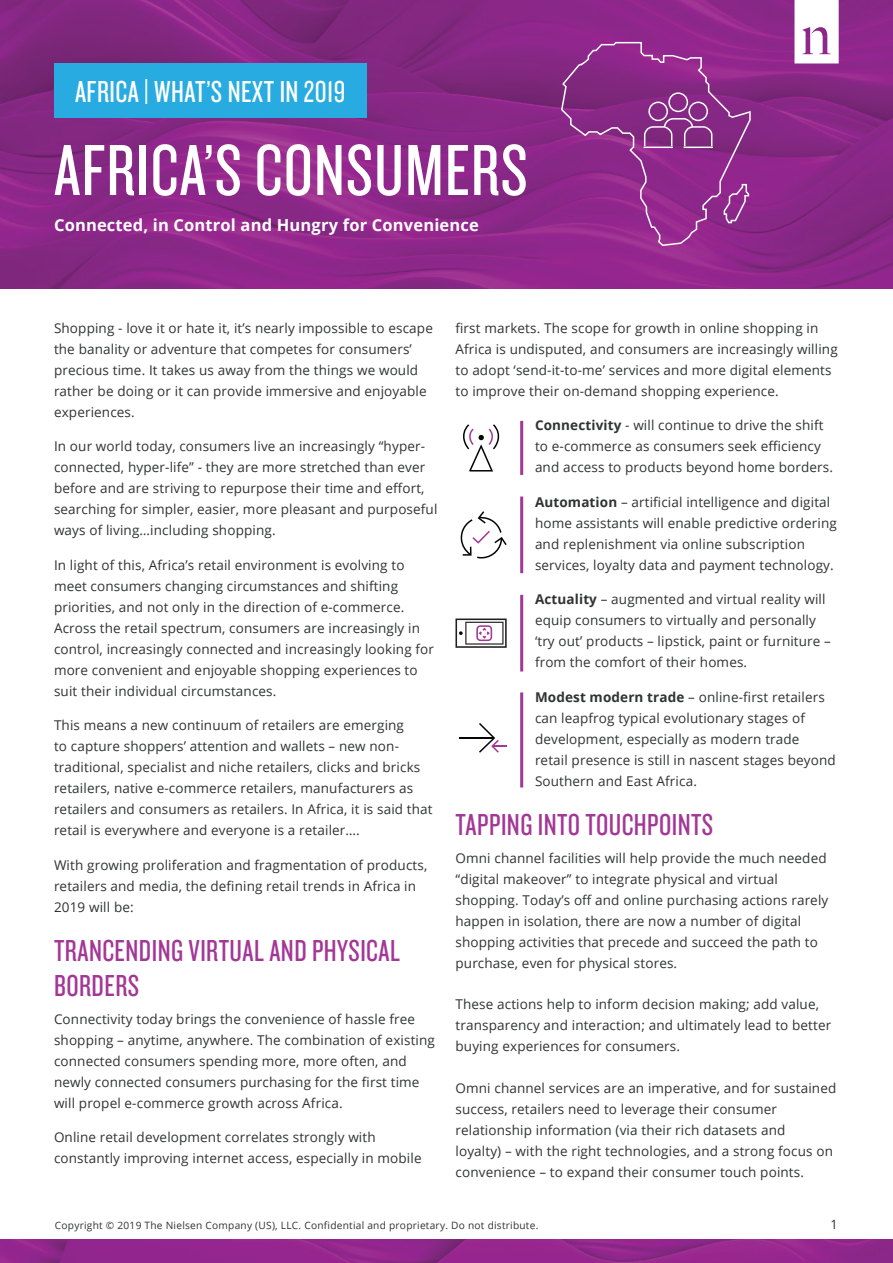
<style>
.page{position:relative;width:893px;height:1263px;background:#fff}
.page>*{position:absolute;margin:0;border:0;box-sizing:border-box;transform-origin:0 0}
.t1{font:75px "Knockout 28 Junior Feathrwt";letter-spacing:.015em;color:#fff}
.t2{font:31.5px/34.5px "Knockout 28 Junior Feathrwt";letter-spacing:.015em;color:#a33795}
.t3{font:31.5px "Knockout 28 Junior Feathrwt";letter-spacing:.015em;color:#fff}
.t4{font:700 16.5px "Open Sans";letter-spacing:.01em;color:#fff}
.t5{font:13.5px/21px "Open Sans";letter-spacing:.01em;color:#313232}
.t6{font:12.75px "Open Sans";color:#313232}
.t7{font:10.2px "Open Sans";letter-spacing:.025em;color:#313232}
.s1{font-weight:700}
</style>
<div class="page">
<img style="left:0;top:0;width:893px;height:288px">
<img style="left:0;top:1239px;width:893px;height:24px">
<div style="left:54px;top:63px;width:312px;height:55px;background:#28abe1"></div>
<svg style="left:794px;top:0;width:45px;height:63px"></svg>
<svg style="left:463px;top:424px;width:36px;height:47px"></svg>
<hr style="left:520px;top:421px;width:3px;height:54px;background:#a33795">
<hr style="left:520px;top:496px;width:3px;height:77px;background:#a33795">
<hr style="left:520px;top:595px;width:3px;height:76px;background:#a33795">
<hr style="left:520px;top:692px;width:3px;height:95px;background:#a33795">
<svg style="left:455px;top:618px;width:52px;height:30px"></svg>
<svg style="left:461px;top:511px;width:46px;height:47px"></svg>
<hr style="left:459px;top:737px;width:34px;height:2px;background:#040503">
<svg style="left:479px;top:723px;width:28px;height:30px"></svg>
<svg style="left:561px;top:42px;width:190px;height:204px"></svg>
<h2 class="t3" style="left:75px;top:72px;width:272px">AFRICA | WHAT’S NEXT IN 2019</h2>
<h1 class="t1" style="left:54px;top:124px;width:475px">AFRICA’S CONSUMERS</h1>
<p class="t4" style="left:54px;top:214px;width:426px">Connected, in Control and Hungry for Convenience</p>
<p class="t5" style="left:54px;top:317px;width:380px">Shopping - love it or hate it, it’s nearly impossible to escape the banality or adventure that competes for consumers’ precious time. It takes us away from the things we would rather be doing or it can provide immersive and enjoyable experiences.</p>
<p class="t5" style="left:54px;top:436px;width:385px">In our world today, consumers live an increasingly “hyper&shy;connected, hyper-life” - they are more stretched than ever before and are striving to repurpose their time and effort, searching for simpler, easier, more pleasant and purposeful ways of living…including shopping.</p>
<p class="t5" style="left:54px;top:554px;width:381px">In light of this, Africa’s retail environment is evolving to meet consumers changing circumstances and shifting priorities, and not only in the direction of e-commerce.<br>Across the retail spectrum, consumers are increasingly in control, increasingly connected and increasingly looking for more convenient and enjoyable shopping experiences to suit their individual circumstances.</p>
<p class="t5" style="left:54px;top:715px;width:380px">This means a new continuum of retailers are emerging<br>to capture shoppers’ attention and wallets – new non&shy;traditional, specialist and niche retailers, clicks and bricks retailers, native e-commerce retailers, manufacturers as retailers and consumers as retailers. In Africa, it is said that retail is everywhere and everyone is a retailer….</p>
<p class="t5" style="left:54px;top:854px;width:375px">With growing proliferation and fragmentation of products, retailers and media, the defining retail trends in Africa in<br>2019 will be:</p>
<h2 class="t2" style="left:54px;top:932px;width:348px">TRANCENDING VIRTUAL AND PHYSICAL<br>BORDERS</h2>
<p class="t5" style="left:54px;top:1008px;width:382px">Connectivity today brings the convenience of hassle free shopping – anytime, anywhere. The combination of existing connected consumers spending more, more often, and newly connected consumers purchasing for the first time will propel e-commerce growth across Africa.</p>
<p class="t5" style="left:54px;top:1126px;width:369px">Online retail development correlates strongly with constantly improving internet access, especially in mobile</p>
<p class="t5" style="left:455px;top:317px;width:384px">first markets. The scope for growth in online shopping in Africa is undisputed, and consumers are increasingly willing to adopt ‘send-it-to-me’ services and more digital elements to improve their on-demand shopping experience.</p>
<p class="t5" style="left:535px;top:415px;width:299px"><span class="s1">Connectivity</span> - will continue to drive the shift to e-commerce as consumers seek efficiency and access to products beyond home borders.</p>
<p class="t5" style="left:535px;top:491px;width:303px"><span class="s1">Automation</span> – artificial intelligence and digital home assistants will enable predictive ordering and replenishment via online subscription services, loyalty data and payment technology.</p>
<p class="t5" style="left:535px;top:589px;width:298px"><span class="s1">Actuality</span> – augmented and virtual reality will equip consumers to virtually and personally ‘try out’ products – lipstick, paint or furniture – from the comfort of their homes.</p>
<p class="t5" style="left:535px;top:686px;width:302px"><span class="s1">Modest modern trade</span> – online-first retailers can leapfrog typical evolutionary stages of development, especially as modern trade retail presence is still in nascent stages beyond Southern and East Africa.</p>
<h2 class="t2" style="left:455px;top:806px;width:259px">TAPPING INTO TOUCHPOINTS</h2>
<p class="t5" style="left:455px;top:847px;width:374px">Omni channel facilities will help provide the much needed “digital makeover” to integrate physical and virtual shopping. Today’s off and online purchasing actions rarely happen in isolation, there are now a number of digital shopping activities that precede and succeed the path to purchase, even for physical stores.</p>
<p class="t5" style="left:455px;top:994px;width:377px">These actions help to inform decision making; add value, transparency and interaction; and ultimately lead to better buying experiences for consumers.</p>
<p class="t5" style="left:455px;top:1077px;width:382px">Omni channel services are an imperative, and for sustained success, retailers need to leverage their consumer relationship information (via their rich datasets and<br>loyalty) – with the right technologies, and a strong focus on convenience – to expand their consumer touch points.</p>
<p class="t7" style="left:55px;top:1219px;width:485px">Copyright © 2019 The Nielsen Company (US), LLC. Confidential and proprietary. Do not distribute.</p>
<p class="t6" style="left:830px;top:1216px;width:9px">1</p>
</div>
